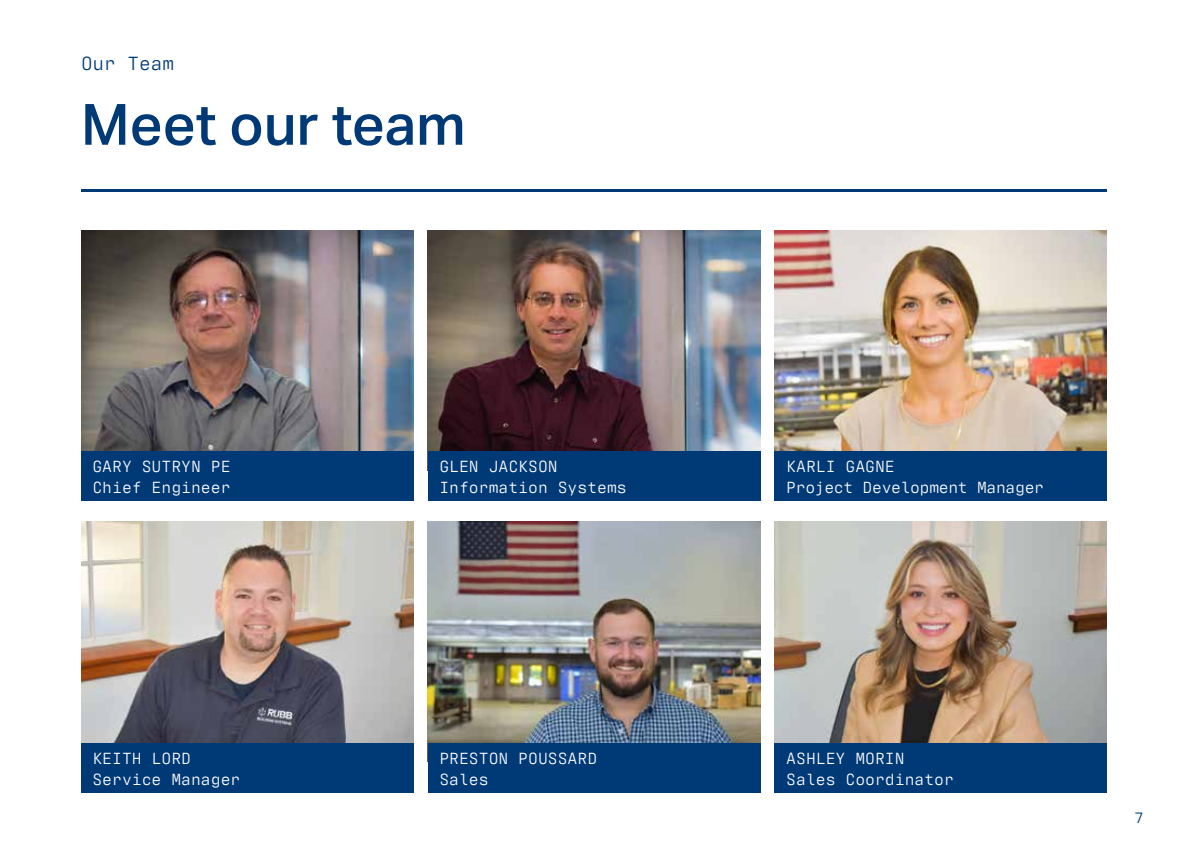
<style>
.page{position:relative;width:1188px;height:864px;background:#fff}
.page>*{position:absolute;margin:0;border:0;box-sizing:border-box;transform-origin:0 0}
.t1{font:500 57px "Aktiv Grotesk";color:#003a76}
.t2{font:19.5px "Antarctican Mono";color:#003a76}
.t3{font:16.5px/21px "Antarctican Mono";color:#fff}
.t4{font:16.5px/21px "Antarctican Mono";letter-spacing:-.02em;color:#fff}
.t5{font:16.5px "Antarctican Mono";color:#003a76}
</style>
<div class="page">
<img style="left:428px;top:522px;width:332px;height:221px">
<div style="left:428px;top:743px;width:332px;height:50px;background:#003a76"></div>
<hr style="left:81px;top:189px;width:1026px;height:3px;background:#003a76">
<img style="left:81px;top:230px;width:332px;height:222px">
<div style="left:81px;top:452px;width:332px;height:49px;background:#003a76"></div>
<img style="left:775px;top:522px;width:332px;height:221px">
<div style="left:775px;top:743px;width:332px;height:50px;background:#003a76"></div>
<img style="left:428px;top:230px;width:332px;height:222px">
<div style="left:428px;top:452px;width:332px;height:49px;background:#003a76"></div>
<img style="left:81px;top:522px;width:332px;height:221px">
<div style="left:81px;top:743px;width:332px;height:50px;background:#003a76"></div>
<img style="left:775px;top:230px;width:332px;height:222px">
<div style="left:775px;top:452px;width:332px;height:49px;background:#003a76"></div>
<p class="t2" style="left:81px;top:48px;width:95px">Our Team</p>
<h1 class="t1" style="left:81px;top:92px;width:386px">Meet our team</h1>
<p class="t3" style="left:92px;top:454px;width:140px">GARY SUTRYN PE<br>Chief Engineer</p>
<p class="t3" style="left:439px;top:454px;width:189px">GLEN JACKSON<br>Information Systems</p>
<p class="t4" style="left:786px;top:454px;width:259px">KARLI GAGNE<br>Project Development Manager</p>
<p class="t3" style="left:92px;top:746px;width:150px">KEITH LORD<br>Service Manager</p>
<p class="t3" style="left:439px;top:746px;width:159px">PRESTON POUSSARD<br>Sales</p>
<p class="t3" style="left:786px;top:746px;width:169px">ASHLEY MORIN<br>Sales Coordinator</p>
<p class="t5" style="left:1134px;top:805px;width:11px">7</p>
</div>
